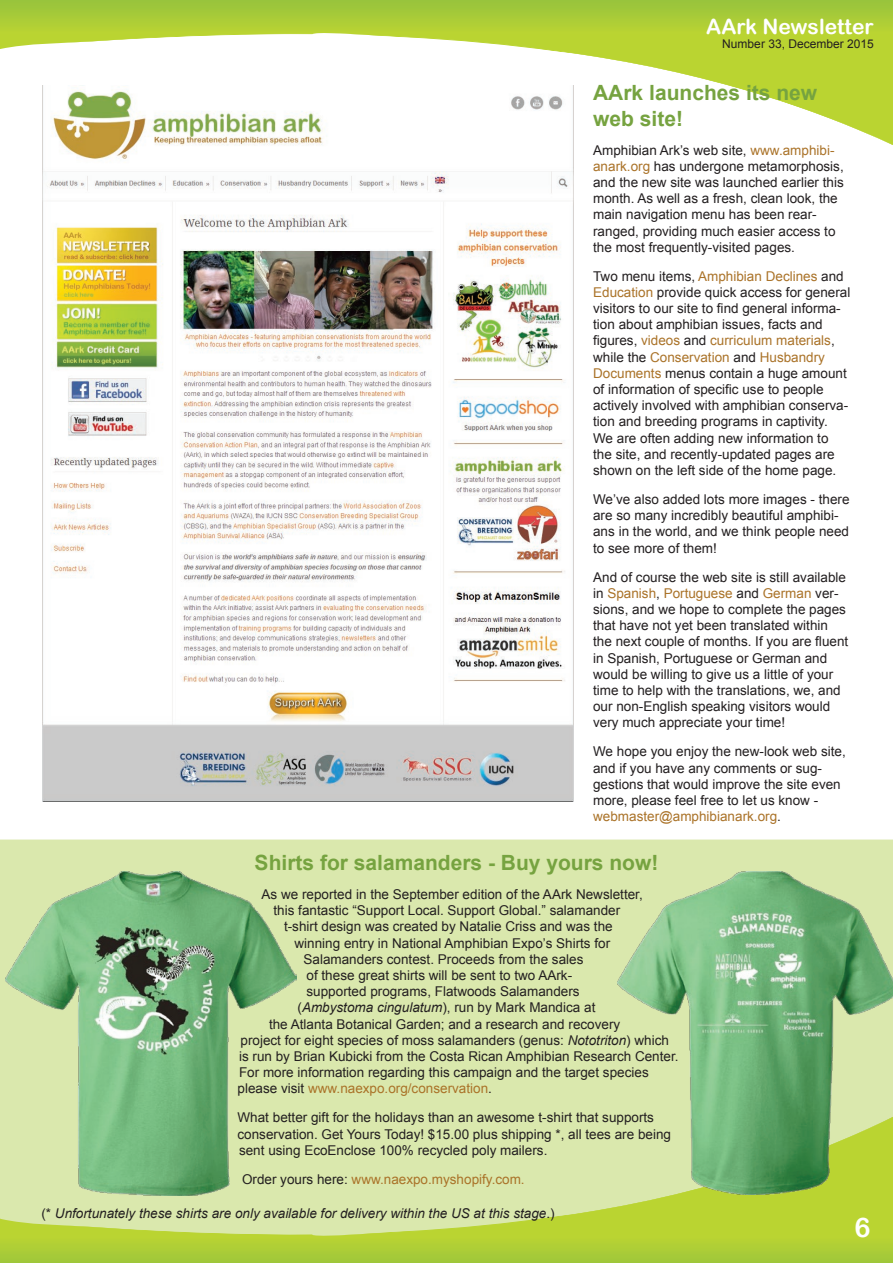
<style>
.page{position:relative;width:893px;height:1263px;background:#fff}
.page>*{position:absolute;margin:0;border:0;box-sizing:border-box;transform-origin:0 0}
.t1{font:27px "Arial Rounded MT Bold";color:#fff}
.t2{font:700 21px/25.2px "Arial";color:#76a340}
.t3{font:21px "Arial Rounded MT Bold";color:#fff}
.t4{font:13.5px/16.2px "Arial";color:#231f20}
.t5{font:13.5px "Arial";color:#aa7329}
.t6{font:italic 13.5px "Arial";color:#231f20}
.t7{font:12px "Arial";color:#231f20}
.s1{color:#aa7329}
.s2{font-style:italic}
.s3{color:#231f20}
.s4{font-style:normal}
</style>
<div class="page">
<img style="left:43px;top:145px;width:531px;height:656px">
<svg style="left:0;top:0;width:893px;height:145px"></svg>
<div style="left:0;top:839px;width:893px;height:278px;background:#dae8ad"></div>
<svg style="left:0;top:1117px;width:893px;height:146px;background:#c7dc74"></svg>
<img style="left:6px;top:872px;width:291px;height:323px">
<img style="left:617px;top:871px;width:276px;height:323px">
<h2 class="t3" style="left:706px;top:14px;width:169px">AArk Newsletter</h2>
<p class="t7" style="left:722px;top:36px;width:153px">Number 33, December 2015</p>
<h2 class="t2" style="left:593px;top:81px;width:226px">AArk launches its new web site!</h2>
<p class="t4" style="left:593px;top:142px;width:252px">Amphibian Ark’s web site, <span class="s1">www.amphibi&shy;anark.org</span> has undergone metamorphosis, and the new site was launched earlier this month. As well as a fresh, clean look, the main navigation menu has been rear&shy;ranged, providing much easier access to the most frequently-visited pages.</p>
<p class="t4" style="left:593px;top:268px;width:259px">Two menu items, <span class="s1">Amphibian Declines</span> and <span class="s1">Education</span> provide quick access for general visitors to our site to find general informa&shy;tion about amphibian issues, facts and figures, <span class="s1">videos</span> and <span class="s1">curriculum materials</span>, while the <span class="s1">Conservation</span> and <span class="s1">Husbandry Documents</span> menus contain a huge amount of information of specific use to people actively involved with amphibian conserva&shy;tion and breeding programs in captivity.<br>We are often adding new information to the site, and recently-updated pages are shown on the left side of the home page.</p>
<p class="t4" style="left:593px;top:491px;width:258px">We’ve also added lots more images - there are so many incredibly beautiful amphibi&shy;ans in the world, and we think people need to see more of them!</p>
<p class="t4" style="left:593px;top:569px;width:257px">And of course the web site is still available in <span class="s1">Spanish</span>, <span class="s1">Portuguese</span> and <span class="s1">German</span> ver&shy;sions, and we hope to complete the pages that have not yet been translated within the next couple of months. If you are fluent in Spanish, Portuguese or German and would be willing to give us a little of your time to help with the translations, we, and our non-English speaking visitors would very much appreciate your time!</p>
<p class="t4" style="left:593px;top:744px;width:254px">We hope you enjoy the new-look web site, and if you have any comments or sug&shy;gestions that would improve the site even more, please feel free to let us know - <span class="s1">webmaster@amphibianark.org</span>.</p>
<h2 class="t2" style="left:255px;top:851px;width:405px">Shirts for salamanders - Buy yours now!</h2>
<p class="t4" style="left:262px;top:886px;width:383px">As we reported in the September edition of the AArk Newsletter,</p>
<p class="t4" style="left:274px;top:902px;width:348px">this fantastic “Support Local. Support Global.” salamander</p>
<p class="t4" style="left:284px;top:919px;width:330px">t-shirt design was created by Natalie Criss and was the</p>
<p class="t4" style="left:295px;top:935px;width:317px">winning entry in National Amphibian Expo’s Shirts for</p>
<p class="t4" style="left:304px;top:951px;width:281px">Salamanders contest. Proceeds from the sales</p>
<p class="t4" style="left:307px;top:967px;width:267px">of these great shirts will be sent to two AArk-</p>
<p class="t4" style="left:307px;top:983px;width:275px">supported programs, Flatwoods Salamanders</p>
<p class="t4" style="left:298px;top:1000px;width:299px">(<span class="s2">Ambystoma cingulatum</span>), run by Mark Mandica at</p>
<p class="t4" style="left:269px;top:1016px;width:353px">the Atlanta Botanical Garden; and a research and recovery</p>
<p class="t4" style="left:241px;top:1032px;width:430px">project for eight species of moss salamanders (genus: <span class="s2">Nototriton</span>) which</p>
<p class="t4" style="left:239px;top:1048px;width:441px">is run by Brian Kubicki from the Costa Rican Amphibian Research Center.</p>
<p class="t4" style="left:239px;top:1064px;width:411px">For more information regarding this campaign and the target species</p>
<p class="t5" style="left:238px;top:1080px;width:256px"><span class="s3">please visit</span> www.naexpo.org/conservation<span class="s3">.</span></p>
<p class="t4" style="left:238px;top:1110px;width:435px">What better gift for the holidays than an awesome t-shirt that supports conservation. Get Yours Today! $15.00 plus shipping *, all tees are being sent using EcoEnclose 100% recycled poly mailers.</p>
<p class="t5" style="left:242px;top:1170px;width:284px"><span class="s3">Order yours here:</span> www.naexpo.myshopify.com.</p>
<p class="t6" style="left:41px;top:1204px;width:515px"><span class="s4">(*</span> Unfortunately these shirts are only available for delivery within the US at this stage<span class="s4">.)</span></p>
<h1 class="t1" style="left:855px;top:1211px;width:18px">6</h1>
</div>
